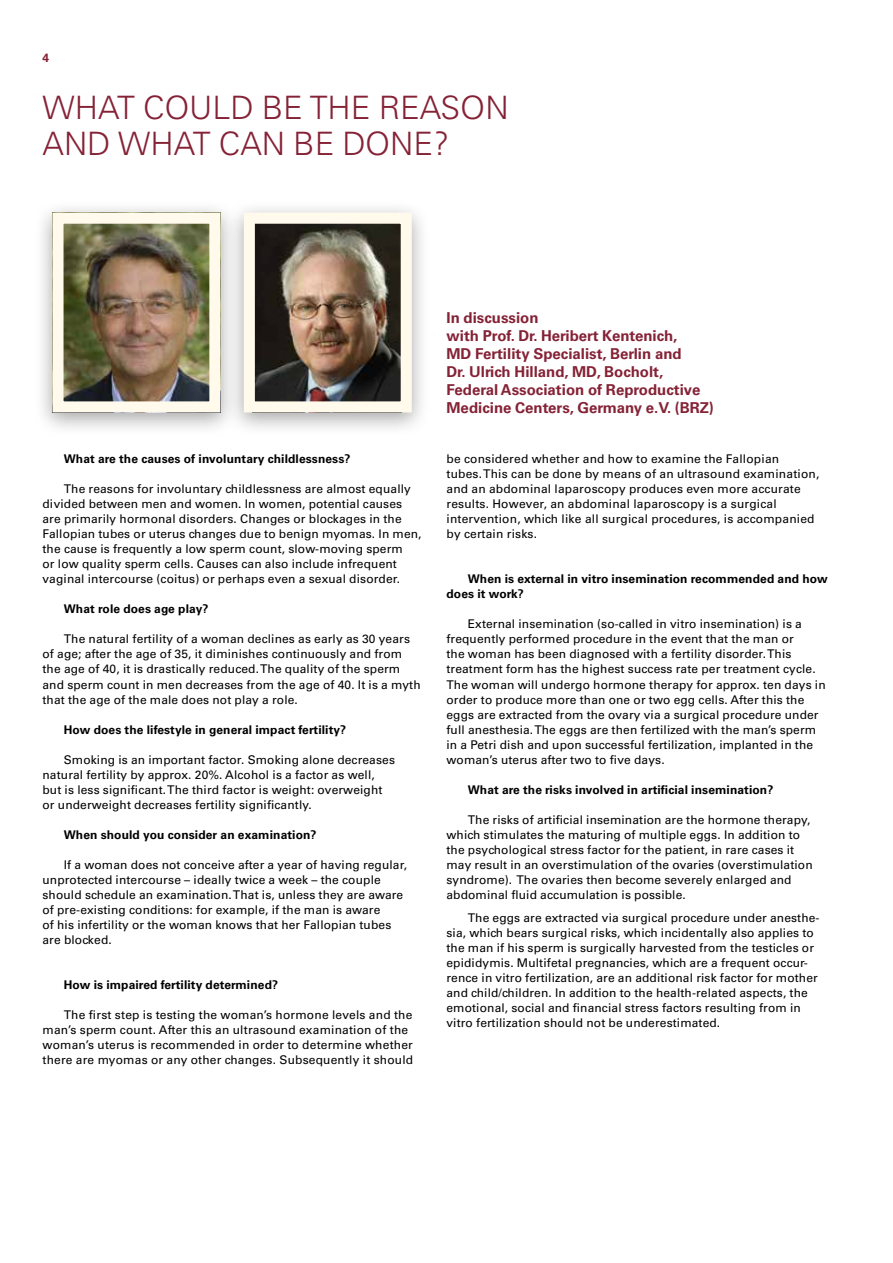
<style>
.page{position:relative;width:893px;height:1263px;background:#fff}
.page>*{position:absolute;margin:0;border:0;box-sizing:border-box;transform-origin:0 0}
.t1{font:300 32.25px/36px "Univers LT Std";color:#852236}
.t2{font:700 15px/18px "Univers LT Std";color:#852236}
.t3{font:12px/15px "Univers LT Std";letter-spacing:.01em;color:#000}
.t4{font:700 12px/15px "Univers LT Std";letter-spacing:.01em;color:#000}
.t5{font:700 12px "Univers LT Std";color:#852236}
</style>
<div class="page">
<div style="left:225px;top:200px;width:205px;height:237px;background:#000;opacity:.35"></div>
<img style="left:256px;top:225px;width:144px;height:175px">
<div style="left:244px;top:213px;width:168px;height:199px;border:11px solid #fffaec"></div>
<div style="left:33px;top:199px;width:207px;height:238px;background:#000;opacity:.35"></div>
<img style="left:64px;top:225px;width:144px;height:175px">
<div style="left:52px;top:213px;width:168px;height:199px;border:11px solid #fffaec"></div>
<p class="t5" style="left:43px;top:51px;width:8px">4</p>
<h1 class="t1" style="left:43px;top:90px;width:468px">WHAT COULD BE THE REASON<br>AND WHAT CAN BE DONE?</h1>
<p class="t4" style="left:64px;top:452px;width:288px">What are the causes of involuntary childlessness?</p>
<p class="t3" style="left:43px;top:482px;width:381px;text-indent:21px">The reasons for involuntary childlessness are almost equally divided between men and women. In women, potential causes are primarily hormonal disorders. Changes or blockages in the Fallopian tubes or uterus changes due to benign myomas. In men, the cause is frequently a low sperm count, slow-moving sperm<br>or low quality sperm cells. Causes can also include infrequent vaginal intercourse (coitus) or perhaps even a sexual disorder.</p>
<p class="t4" style="left:64px;top:602px;width:146px">What role does age play?</p>
<p class="t3" style="left:43px;top:632px;width:380px;text-indent:21px">The natural fertility of a woman declines as early as 30 years of age; after the age of 35, it diminishes continuously and from the age of 40, it is drastically reduced. The quality of the sperm and sperm count in men decreases from the age of 40. It is a myth that the age of the male does not play a role.</p>
<p class="t4" style="left:64px;top:722px;width:284px">How does the lifestyle in general impact fertility?</p>
<p class="t3" style="left:43px;top:752px;width:354px;text-indent:21px">Smoking is an important factor. Smoking alone decreases natural fertility by approx. 20%. Alcohol is a factor as well, but is less significant. The third factor is weight: overweight or underweight decreases fertility significantly.</p>
<p class="t4" style="left:64px;top:827px;width:254px">When should you consider an examination?</p>
<p class="t3" style="left:43px;top:857px;width:366px;text-indent:21px">If a woman does not conceive after a year of having regular, unprotected intercourse – ideally twice a week – the couple should schedule an examination. That is, unless they are aware of pre-existing conditions: for example, if the man is aware<br>of his infertility or the woman knows that her Fallopian tubes are blocked.</p>
<p class="t4" style="left:64px;top:977px;width:216px">How is impaired fertility determined?</p>
<p class="t3" style="left:43px;top:1007px;width:372px;text-indent:21px">The first step is testing the woman’s hormone levels and the man’s sperm count. After this an ultrasound examination of the woman’s uterus is recommended in order to determine whether there are myomas or any other changes. Subsequently it should</p>
<p class="t2" style="left:446px;top:309px;width:269px">In discussion<br>with Prof. Dr. Heribert Kentenich,<br>MD Fertility Specialist, Berlin and<br>Dr. Ulrich Hilland, MD, Bocholt,<br>Federal Association of Reproductive<br>Medicine Centers, Germany e.V. (BRZ)</p>
<p class="t3" style="left:446px;top:452px;width:374px">be considered whether and how to examine the Fallopian<br>tubes. This can be done by means of an ultrasound examination, and an abdominal laparoscopy produces even more accurate results. However, an abdominal laparoscopy is a surgical intervention, which like all surgical procedures, is accompanied by certain risks.</p>
<p class="t4" style="left:446px;top:572px;width:383px;text-indent:21px">When is external in vitro insemination recommended and how does it work?</p>
<p class="t3" style="left:446px;top:617px;width:381px;text-indent:21px">External insemination (so-called in vitro insemination) is a frequently performed procedure in the event that the man or<br>the woman has been diagnosed with a fertility disorder. This treatment form has the highest success rate per treatment cycle.<br>The woman will undergo hormone therapy for approx. ten days in order to produce more than one or two egg cells. After this the eggs are extracted from the ovary via a surgical procedure under full anesthesia. The eggs are then fertilized with the man’s sperm in a Petri dish and upon successful fertilization, implanted in the woman’s uterus after two to five days.</p>
<p class="t4" style="left:468px;top:782px;width:307px">What are the risks involved in artificial insemination?</p>
<p class="t3" style="left:446px;top:812px;width:368px;text-indent:21px">The risks of artificial insemination are the hormone therapy, which stimulates the maturing of multiple eggs. In addition to the psychological stress factor for the patient, in rare cases it may result in an overstimulation of the ovaries (overstimulation syndrome). The ovaries then become severely enlarged and abdominal fluid accumulation is possible.</p>
<p class="t3" style="left:446px;top:910px;width:375px;text-indent:21px">The eggs are extracted via surgical procedure under anesthe&shy;sia, which bears surgical risks, which incidentally also applies to the man if his sperm is surgically harvested from the testicles or epididymis. Multifetal pregnancies, which are a frequent occur&shy;rence in vitro fertilization, are an additional risk factor for mother and child/children. In addition to the health-related aspects, the emotional, social and financial stress factors resulting from in vitro fertilization should not be underestimated.</p>
</div>
